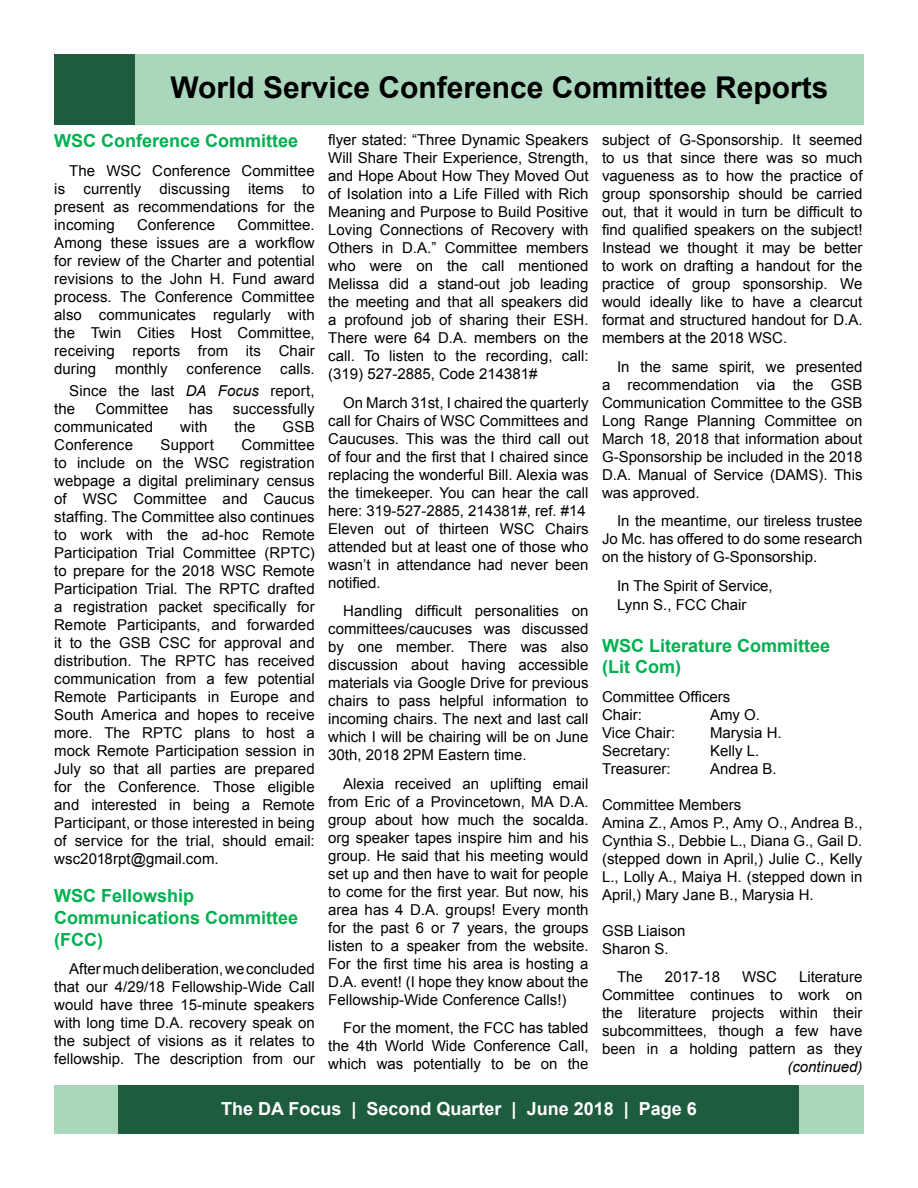
<style>
.page{position:relative;width:918px;height:1188px;background:#fff}
.page>*{position:absolute;margin:0;border:0;box-sizing:border-box;transform-origin:0 0}
.t1{font:700 30px "Arial";color:#000}
.t2{font:700 18px/21.6px "Arial";color:#00b050}
.t3{font:700 18px "Arial";color:#fff}
.t4{font:15px/18px "Arial";color:#000;text-align:justify}
.t5{font:italic 15px "Arial";color:#000}
.s1{font-style:italic}
</style>
<div class="page">
<div style="left:54px;top:54px;width:85px;height:70px;background:#1d5c3d"></div>
<div style="left:135px;top:54px;width:729px;height:70px;background:#aad6bb"></div>
<div style="left:54px;top:1085px;width:810px;height:49px;background:#aad6bb"></div>
<div style="left:119px;top:1085px;width:680px;height:49px;background:#1d5c3d"></div>
<h1 class="t1" style="left:171px;top:68px;width:659px">World Service Conference Committee Reports</h1>
<p class="t2" style="left:54px;top:131px;width:246px">WSC Conference Committee</p>
<p class="t4" style="left:54px;top:162px;width:262px;text-indent:15px">The WSC Conference Committee is currently discussing items to present as recommendations for the incoming</p>
<p class="t4" style="left:54px;top:216px;width:262px;text-indent:183px">Committee.<br>Among these issues are a workflow for review of the Charter and potential revisions to the John H. Fund award process. The Conference Committee also communicates regularly with the Twin Cities Host Committee, receiving reports from its Chair during</p>
<p class="t4" style="left:137px;top:216px;width:80px">Conference</p>
<p class="t4" style="left:115px;top:360px;width:54px">monthly</p>
<p class="t4" style="left:187px;top:360px;width:76px">conference</p>
<p class="t4" style="left:69px;top:357px;width:247px;line-height:22.5px;text-align:right">calls.<br>Since the last <span class="s1">DA Focus</span> report,</p>
<p class="t4" style="left:54px;top:400px;width:22px">the</p>
<p class="t4" style="left:95px;top:400px;width:75px">Committee</p>
<p class="t4" style="left:189px;top:400px;width:26px">has</p>
<p class="t4" style="left:233px;top:400px;width:83px">successfully</p>
<p class="t4" style="left:54px;top:418px;width:100px">communicated</p>
<p class="t4" style="left:180px;top:418px;width:29px">with</p>
<p class="t4" style="left:234px;top:418px;width:23px">the</p>
<p class="t4" style="left:283px;top:418px;width:34px">GSB</p>
<p class="t4" style="left:54px;top:436px;width:80px">Conference</p>
<p class="t4" style="left:161px;top:436px;width:55px">Support</p>
<p class="t4" style="left:54px;top:436px;width:262px;text-indent:187px">Committee to include on the WSC registration webpage a digital preliminary census of WSC Committee and Caucus staffing. The Committee also continues to work with the ad-hoc Remote Participation Trial Committee (RPTC) to prepare for the 2018 WSC Remote Participation Trial. The RPTC drafted a registration packet specifically for Remote Participants, and forwarded it to the GSB CSC for approval and distribution. The RPTC has received communication from a few potential Remote Participants in Europe and South America and hopes to receive more. The RPTC plans to host a mock Remote Participation session in July so that all parties are prepared for the Conference. Those eligible and interested in being a Remote Participant, or those interested in being of service for the trial, should email: wsc2018rpt@gmail.com.</p>
<p class="t2" style="left:54px;top:886px;width:246px">WSC Fellowship<br>Communications Committee (FCC)</p>
<p class="t4" style="left:54px;top:960px;width:262px;text-indent:15px">After much deliberation, we concluded that our 4/29/18 Fellowship-Wide Call would have three 15-minute speakers with long time D.A. recovery speak on the subject of visions as it relates to fellowship. The description from our</p>
<p class="t4" style="left:328px;top:131px;width:262px">flyer stated: “Three Dynamic Speakers Will Share Their Experience, Strength, and Hope About How They Moved Out of Isolation into a Life Filled with Rich Meaning and Purpose to Build Positive Loving Connections of Recovery with Others in D.A.” Committee members who were on the call mentioned Melissa did a stand-out job leading the meeting and that all speakers did a profound job of sharing their ESH.<br>There were 64 D.A. members on the call. To listen to the recording, call: (319) 527-2885, Code 214381#</p>
<p class="t4" style="left:328px;top:393px;width:262px;text-align:left;text-indent:15px">On March 31st, I chaired the quarterly call for Chairs of WSC Committees and Caucuses. This was the third call out of four and the first that I chaired since replacing the wonderful Bill. Alexia was the timekeeper. You can hear the call here: 319-527-2885, 214381#, ref. #14<br>Eleven out of thirteen WSC Chairs attended but at least one of those who wasn’t in attendance had never been notified.</p>
<p class="t4" style="left:328px;top:602px;width:262px;text-indent:15px">Handling difficult personalities on committees/caucuses was discussed by one member. There was also discussion about having accessible materials via Google Drive for previous chairs to pass helpful information to incoming chairs. The next and last call which I will be chairing will be on June 30th, 2018 2PM Eastern time.</p>
<p class="t4" style="left:328px;top:774px;width:262px;text-indent:15px">Alexia received an uplifting email from Eric of a Provincetown, MA D.A. group about how much the socalda. org speaker tapes inspire him and his group. He said that his meeting would set up and then have to wait for people to come for the first year. But now, his area has 4 D.A. groups! Every month for the past 6 or 7 years, the groups listen to a speaker from the website.<br>For the first time his area is hosting a D.A. event! (I hope they know about the Fellowship-Wide Conference Calls!)</p>
<p class="t4" style="left:328px;top:1019px;width:262px;text-indent:15px">For the moment, the FCC has tabled the 4th World Wide Conference Call, which was potentially to be on the</p>
<p class="t4" style="left:602px;top:131px;width:262px">subject of G-Sponsorship. It seemed to us that since there was so much vagueness as to how the practice of group sponsorship should be carried out, that it would in turn be difficult to find qualified speakers on the subject!<br>Instead we thought it may be better to work on drafting a handout for the practice of group sponsorship. We would ideally like to have a clearcut format and structured handout for D.A. members at the 2018 WSC.</p>
<p class="t4" style="left:602px;top:357px;width:262px;text-indent:15px">In the same spirit, we presented a recommendation via the GSB Communication Committee to the GSB Long Range Planning Committee on March 18, 2018 that information about G-Sponsorship be included in the 2018<br>D.A. Manual of Service (DAMS). This was approved.</p>
<p class="t4" style="left:602px;top:512px;width:262px;text-indent:15px">In the meantime, our tireless trustee Jo Mc. has offered to do some research on the history of G-Sponsorship.</p>
<p class="t4" style="left:617px;top:576px;width:157px;line-height:19.8px">In The Spirit of Service,<br>Lynn S., FCC Chair</p>
<p class="t2" style="left:602px;top:635px;width:230px">WSC Literature Committee (Lit Com)</p>
<p class="t4" style="left:602px;top:688px;width:130px">Committee Officers<br>Chair:</p>
<p class="t4" style="left:710px;top:706px;width:52px">Amy O.</p>
<p class="t4" style="left:602px;top:724px;width:75px">Vice Chair:</p>
<p class="t4" style="left:710px;top:724px;width:73px">Marysia H.</p>
<p class="t4" style="left:602px;top:742px;width:70px">Secretary:</p>
<p class="t4" style="left:710px;top:742px;width:51px">Kelly L.</p>
<p class="t4" style="left:602px;top:760px;width:70px">Treasurer:</p>
<p class="t4" style="left:710px;top:760px;width:68px">Andrea B.</p>
<p class="t4" style="left:602px;top:796px;width:262px;text-align:left">Committee Members<br>Amina Z., Amos P., Amy O., Andrea B., Cynthia S., Debbie L., Diana G., Gail D. (stepped down in April,) Julie C., Kelly L., Lolly A., Maiya H. (stepped down in April,) Mary Jane B., Marysia H.</p>
<p class="t4" style="left:602px;top:922px;width:85px">GSB Liaison<br>Sharon S.</p>
<p class="t4" style="left:617px;top:968px;width:27px">The</p>
<p class="t4" style="left:665px;top:968px;width:57px">2017-18</p>
<p class="t4" style="left:742px;top:968px;width:36px">WSC</p>
<p class="t4" style="left:602px;top:968px;width:262px;text-indent:197px">Literature Committee continues to work on the literature projects within their subcommittees, though a few have been in a holding pattern as they</p>
<p class="t5" style="left:787px;top:1057px;width:77px">(continued)</p>
<p class="t3" style="left:221px;top:1097px;width:477px">The DA Focus | Second Quarter | June 2018 | Page 6</p>
</div>
